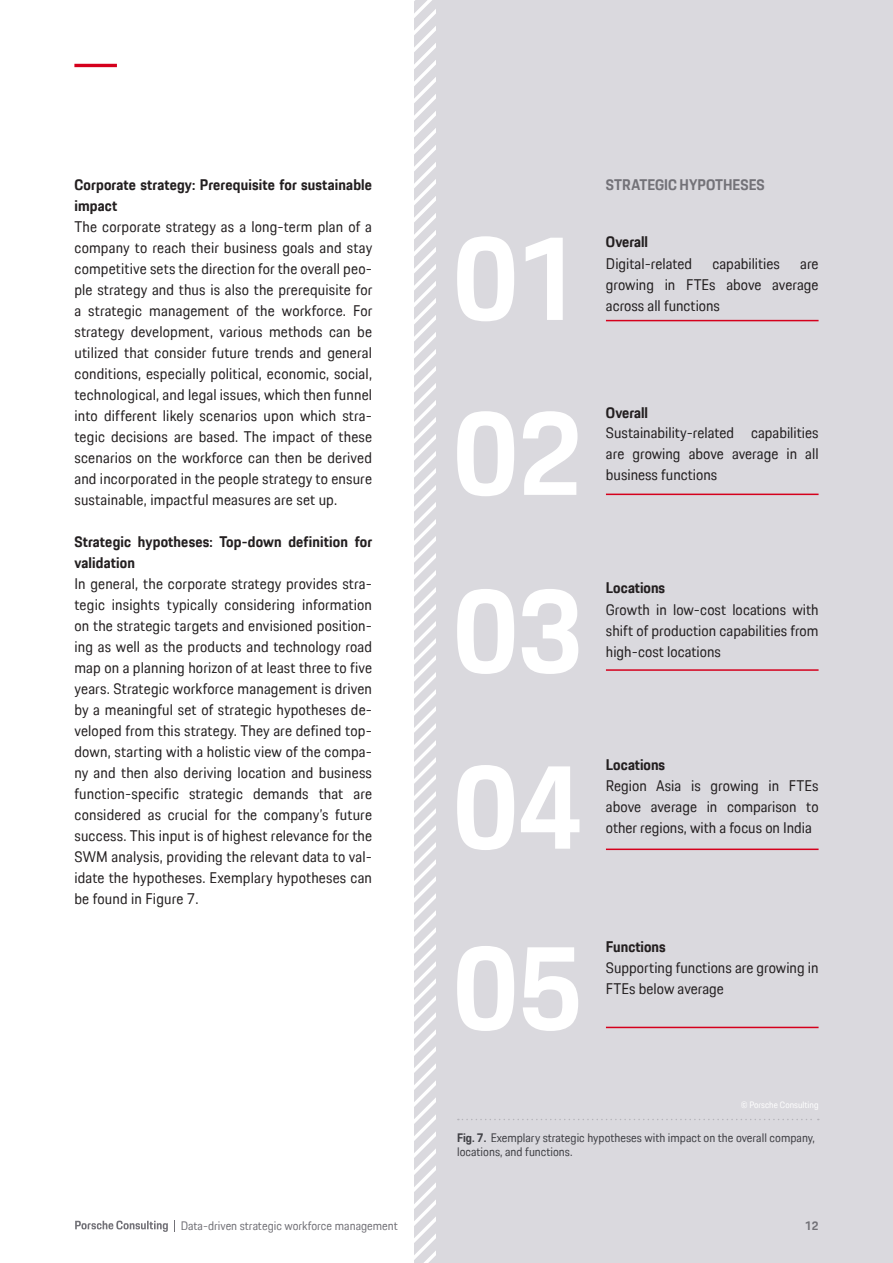
<style>
.page{position:relative;width:893px;height:1263px;background:#fff}
.page>*{position:absolute;margin:0;border:0;box-sizing:border-box;transform-origin:0 0}
.Fliesstext___10pt{font:15px/21px "Porsche Next TT";color:#231f20;text-align:justify}
.Fliesstext___10pt-2{font:700 15px/21px "Porsche Next TT";letter-spacing:.01em;color:#231f20}
.Fliesstext___10pt-3{font:700 15px "Porsche Next TT";color:#737278}
.Bildunterschrift___8{font:12px/14.4px "Porsche Next TT";color:#404045}
.Register_PCO{font:12px "Porsche Next TT";color:#737278}
.Seitenzahl{font:700 12px "Porsche Next TT";color:#737278}
.Porsche_Consulting{font:9px "Porsche Next TT";color:#fff}
.s1{font-weight:700}
</style>
<div class="page">
<hr style="left:74px;top:64px;width:43px;height:3px;background:#d5001c">
<div style="left:415px;top:0;width:478px;height:1263px;background:#dad9de"></div>
<svg style="left:415px;top:0;width:21px;height:1263px"></svg>
<svg style="left:75px;top:1220px;width:93px;height:12px"></svg>
<svg style="left:174px;top:1220px;width:1px;height:12px"></svg>
<svg style="left:457px;top:236px;width:106px;height:85px"></svg>
<hr style="left:606px;top:320px;width:213px;height:1px;background:#d5001c">
<svg style="left:457px;top:411px;width:120px;height:85px"></svg>
<hr style="left:606px;top:494px;width:213px;height:1px;background:#d5001c">
<svg style="left:457px;top:589px;width:121px;height:85px"></svg>
<hr style="left:606px;top:669px;width:213px;height:2px;background:#d5001c">
<svg style="left:457px;top:765px;width:122px;height:85px"></svg>
<hr style="left:606px;top:848px;width:213px;height:2px;background:#d5001c">
<svg style="left:457px;top:946px;width:121px;height:85px"></svg>
<hr style="left:606px;top:1027px;width:213px;height:1px;background:#d5001c">
<svg style="left:458px;top:1119px;width:361px;height:1px"></svg>
<p class="Fliesstext___10pt-2" style="left:74px;top:174px;width:299px">Corporate strategy: Prerequisite for sustainable impact</p>
<p class="Fliesstext___10pt" style="left:74px;top:216px;width:299px">The corporate strategy as a long-term plan of a company to reach their business goals and stay competitive sets the direction for the overall peo&shy;ple strategy and thus is also the prerequisite for a strategic management of the workforce. For strategy development, various methods can be utilized that consider future trends and general conditions, especially political, economic, social, technological, and legal issues, which then funnel into different likely scenarios upon which stra&shy;tegic decisions are based. The impact of these scenarios on the workforce can then be derived and incorporated in the people strategy to ensure sustainable, impactful measures are set up.</p>
<p class="Fliesstext___10pt-2" style="left:74px;top:531px;width:299px">Strategic hypotheses: Top-down definition for validation</p>
<p class="Fliesstext___10pt" style="left:74px;top:573px;width:299px">In general, the corporate strategy provides stra&shy;tegic insights typically considering information on the strategic targets and envisioned position&shy;ing as well as the products and technology road map on a planning horizon of at least three to five years. Strategic workforce management is driven by a meaningful set of strategic hypotheses de&shy;veloped from this strategy. They are defined top&shy;down, starting with a holistic view of the compa&shy;ny and then also deriving location and business function-specific strategic demands that are considered as crucial for the company’s future success. This input is of highest relevance for the SWM analysis, providing the relevant data to val&shy;idate the hypotheses. Exemplary hypotheses can be found in Figure 7.</p>
<p class="Fliesstext___10pt-3" style="left:606px;top:174px;width:160px">STRATEGIC HYPOTHESES</p>
<p class="Fliesstext___10pt-2" style="left:606px;top:231px;width:44px">Overall</p>
<p class="Fliesstext___10pt" style="left:606px;top:253px;width:88px">Digital-related</p>
<p class="Fliesstext___10pt" style="left:712px;top:253px;width:69px">capabilities</p>
<p class="Fliesstext___10pt" style="left:606px;top:253px;width:214px;text-indent:194px">are growing in FTEs above average across all functions</p>
<p class="Fliesstext___10pt-2" style="left:606px;top:402px;width:44px">Overall</p>
<p class="Fliesstext___10pt" style="left:606px;top:422px;width:214px">Sustainability-related capabilities are growing above average in all business functions</p>
<p class="Fliesstext___10pt-2" style="left:606px;top:577px;width:61px">Locations</p>
<p class="Fliesstext___10pt" style="left:606px;top:599px;width:214px">Growth in low-cost locations with shift of production capabilities from high-cost locations</p>
<p class="Fliesstext___10pt-2" style="left:606px;top:754px;width:61px">Locations</p>
<p class="Fliesstext___10pt" style="left:606px;top:775px;width:214px">Region Asia is growing in FTEs above average in comparison to other regions, with a focus on India</p>
<p class="Fliesstext___10pt-2" style="left:606px;top:936px;width:61px">Functions</p>
<p class="Fliesstext___10pt" style="left:606px;top:957px;width:214px">Supporting functions are growing in<br>FTEs below average</p>
<p class="Porsche_Consulting" style="left:741px;top:1098px;width:79px">© Porsche Consulting</p>
<p class="Bildunterschrift___8" style="left:457px;top:1130px;width:359px"><span class="s1">Fig. 7.</span> Exemplary strategic hypotheses with impact on the overall company, locations, and functions.</p>
<p class="Register_PCO" style="left:181px;top:1217px;width:219px">Data-driven strategic workforce management</p>
<p class="Seitenzahl" style="left:805px;top:1217px;width:15px">12</p>
</div>
